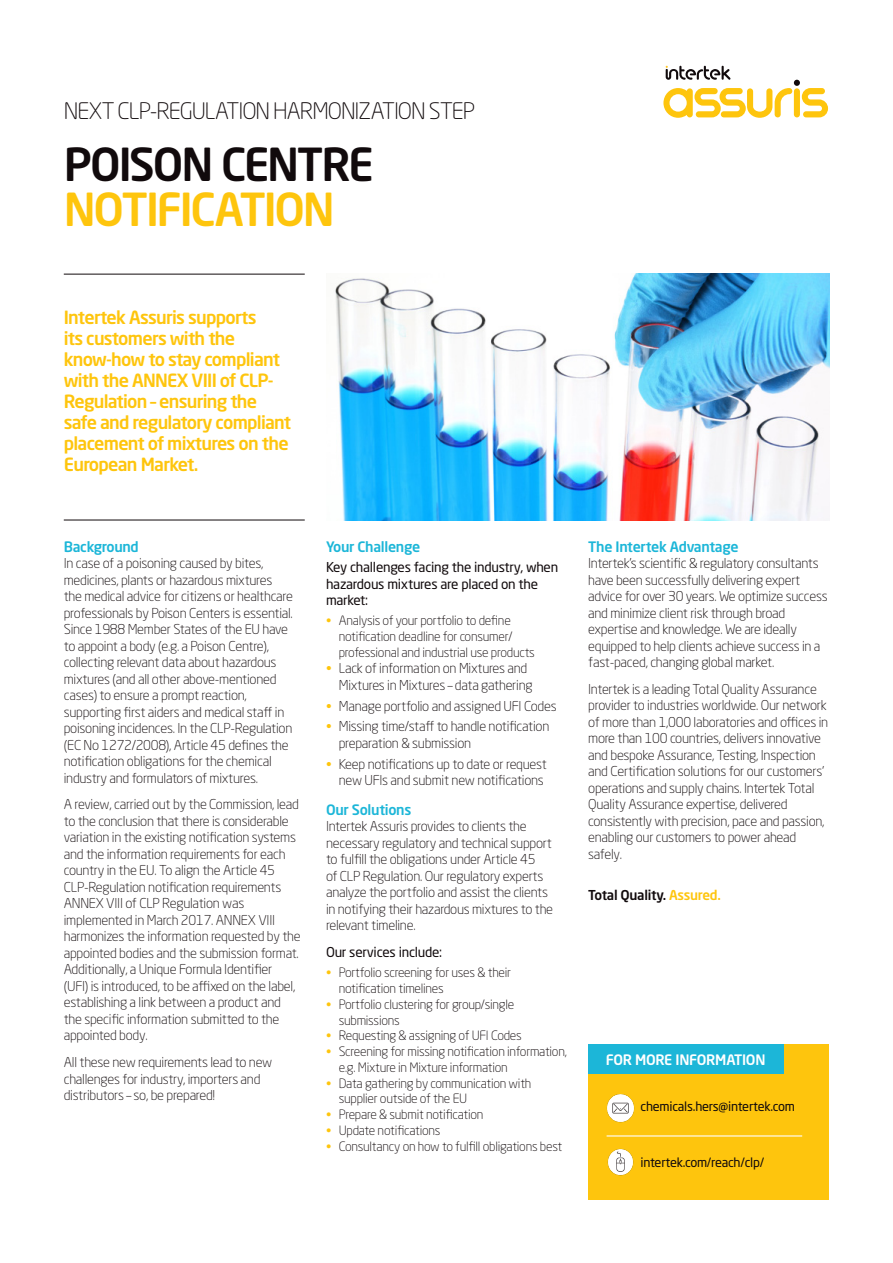
<style>
.page{position:relative;width:893px;height:1263px;background:#fff}
.page>*{position:absolute;margin:0;border:0;box-sizing:border-box;transform-origin:0 0}
.Paragraph_Style_1{font:500 45px/45px "Neo Sans Std";letter-spacing:-.05em;color:#110a0c}
.Paragraph_Style_1-2{font:300 22.5px "Neo Sans Std";letter-spacing:-.045em;color:#110a0c}
.t1{font:500 18px/21px "Neo Sans Std";letter-spacing:-.04em;color:#fec50d}
.t2{font:500 14.25px "Neo Sans Std";letter-spacing:-.02em;color:#1cb6d8}
.More_Information{font:500 14.25px "Neo Sans Std";letter-spacing:-.02em;color:#fff}
.t3{font:300 13.5px/16.5px "Neo Sans Std";letter-spacing:-.02em;color:#110a0c}
.t4{font:13.5px/16.5px "Neo Sans Std";letter-spacing:-.02em;color:#110a0c}
.t5{font:500 13.5px "Neo Sans Std";letter-spacing:-.02em;color:#110a0c}
.t6{font:300 12.75px/15.8px "Neo Sans Std";letter-spacing:-.02em;color:#110a0c}
.Contact_Details{font:12.75px "Neo Sans Std";letter-spacing:-.02em;color:#110a0c}
.s1{color:#fec50d}
</style>
<div class="page">
<img style="left:335px;top:274px;width:494px;height:246px">
<hr style="left:64px;top:520px;width:241px;height:1px;background:#110a0c">
<hr style="left:64px;top:274px;width:241px;height:1px;background:#110a0c">
<div style="left:588px;top:1044px;width:241px;height:155px;background:#fec50d"></div>
<div style="left:588px;top:1044px;width:196px;height:30px;background:#1cb6d8"></div>
<img style="left:606px;top:1094px;width:29px;height:28px">
<img style="left:607px;top:1149px;width:27px;height:26px">
<hr style="left:607px;top:1135px;width:195px;height:1px;background:#fff">
<svg style="left:663px;top:66px;width:165px;height:52px"></svg>
<p class="Paragraph_Style_1-2" style="left:64px;top:97px;width:413px">NEXT CLP-REGULATION HARMONIZATION STEP</p>
<p class="Paragraph_Style_1" style="left:64px;top:141px;width:312px">POISON CENTRE<br><span class="s1">NOTIFICATION</span></p>
<p class="t1" style="left:64px;top:306px;width:229px">Intertek Assuris supports<br>its customers with the know-how to stay compliant with the ANNEX VIII of CLP-<br>Regulation – ensuring the safe and regulatory compliant placement of mixtures on the<br>European Market.</p>
<p class="t2" style="left:64px;top:537px;width:77px">Background</p>
<p class="t3" style="left:64px;top:555px;width:231px">In case of a poisoning caused by bites, medicines, plants or hazardous mixtures the medical advice for citizens or healthcare professionals by Poison Centers is essential.<br>Since 1988 Member States of the EU have to appoint a body (e.g. a Poison Centre), collecting relevant data about hazardous mixtures (and all other above-mentioned cases) to ensure a prompt reaction, supporting first aiders and medical staff in poisoning incidences. In the CLP-Regulation (EC No 1272/2008), Article 45 defines the notification obligations for the chemical industry and formulators of mixtures.</p>
<p class="t3" style="left:64px;top:796px;width:238px">A review, carried out by the Commission, lead to the conclusion that there is considerable variation in the existing notification systems and the information requirements for each country in the EU. To align the Article 45<br>CLP-Regulation notification requirements ANNEX VIII of CLP Regulation was implemented in March 2017. ANNEX VIII harmonizes the information requested by the appointed bodies and the submission format.<br>Additionally, a Unique Formula Identifier<br>(UFI) is introduced, to be affixed on the label, establishing a link between a product and the specific information submitted to the appointed body.</p>
<p class="t3" style="left:64px;top:1054px;width:210px">All these new requirements lead to new challenges for industry, importers and distributors – so, be prepared!</p>
<p class="t2" style="left:326px;top:537px;width:96px">Your Challenge</p>
<p class="t4" style="left:326px;top:559px;width:234px">Key challenges facing the industry, when hazardous mixtures are placed on the market:</p>
<p class="t6" style="left:339px;top:613px;width:198px;text-indent:-13px"><span class="s1">•</span> Analysis of your portfolio to define notification deadline for consumer/ professional and industrial use products</p>
<p class="t3" style="left:339px;top:660px;width:195px;text-indent:-13px"><span class="s1">•</span> Lack of information on Mixtures and<br>Mixtures in Mixtures – data gathering</p>
<p class="t3" style="left:326px;top:697px;width:232px"><span class="s1">•</span> Manage portfolio and assigned UFI Codes</p>
<p class="t3" style="left:339px;top:718px;width:212px;text-indent:-13px"><span class="s1">•</span> Missing time/staff to handle notification preparation &amp; submission</p>
<p class="t3" style="left:326px;top:755px;width:222px;text-align:right"><span class="s1">•</span> Keep notifications up to date or request new UFIs and submit new notifications</p>
<p class="t2" style="left:326px;top:801px;width:87px">Our Solutions</p>
<p class="t3" style="left:326px;top:818px;width:229px">Intertek Assuris provides to clients the necessary regulatory and technical support to fulfill the obligations under Article 45<br>of CLP Regulation. Our regulatory experts analyze the portfolio and assist the clients in notifying their hazardous mixtures to the relevant timeline.</p>
<p class="t4" style="left:326px;top:944px;width:118px">Our services include:</p>
<p class="t6" style="left:339px;top:965px;width:174px;text-indent:-13px"><span class="s1">•</span> Portfolio screening for uses &amp; their notification timelines</p>
<p class="t6" style="left:339px;top:996px;width:177px;text-indent:-13px"><span class="s1">•</span> Portfolio clustering for group/single submissions</p>
<p class="t6" style="left:326px;top:1028px;width:197px"><span class="s1">•</span> Requesting &amp; assigning of UFI Codes</p>
<p class="t6" style="left:339px;top:1043px;width:230px;text-indent:-13px"><span class="s1">•</span> Screening for missing notification information, e.g. Mixture in Mixture information</p>
<p class="t6" style="left:339px;top:1075px;width:194px;text-indent:-13px"><span class="s1">•</span> Data gathering by communication with supplier outside of the EU</p>
<p class="t6" style="left:326px;top:1106px;width:159px"><span class="s1">•</span> Prepare &amp; submit notification</p>
<p class="t6" style="left:326px;top:1122px;width:116px"><span class="s1">•</span> Update notifications</p>
<p class="t6" style="left:326px;top:1138px;width:238px"><span class="s1">•</span> Consultancy on how to fulfill obligations best</p>
<p class="t2" style="left:588px;top:537px;width:152px">The Intertek Advantage</p>
<p class="t3" style="left:588px;top:555px;width:241px">Intertek’s scientific &amp; regulatory consultants have been successfully delivering expert advice for over 30 years. We optimize success and minimize client risk through broad expertise and knowledge. We are ideally equipped to help clients achieve success in a fast-paced, changing global market.</p>
<p class="t3" style="left:588px;top:681px;width:241px">Intertek is a leading Total Quality Assurance provider to industries worldwide. Our network of more than 1,000 laboratories and offices in more than 100 countries, delivers innovative and bespoke Assurance, Testing, Inspection and Certification solutions for our customers’ operations and supply chains. Intertek Total Quality Assurance expertise, delivered consistently with precision, pace and passion, enabling our customers to power ahead safely.</p>
<p class="t5" style="left:588px;top:887px;width:134px">Total Quality. <span class="s1">Assured.</span></p>
<p class="More_Information" style="left:606px;top:1050px;width:161px">FOR MORE INFORMATION</p>
<p class="Contact_Details" style="left:641px;top:1099px;width:156px">chemicals.hers@intertek.com</p>
<p class="Contact_Details" style="left:640px;top:1154px;width:125px">intertek.com/reach/clp/</p>
</div>
